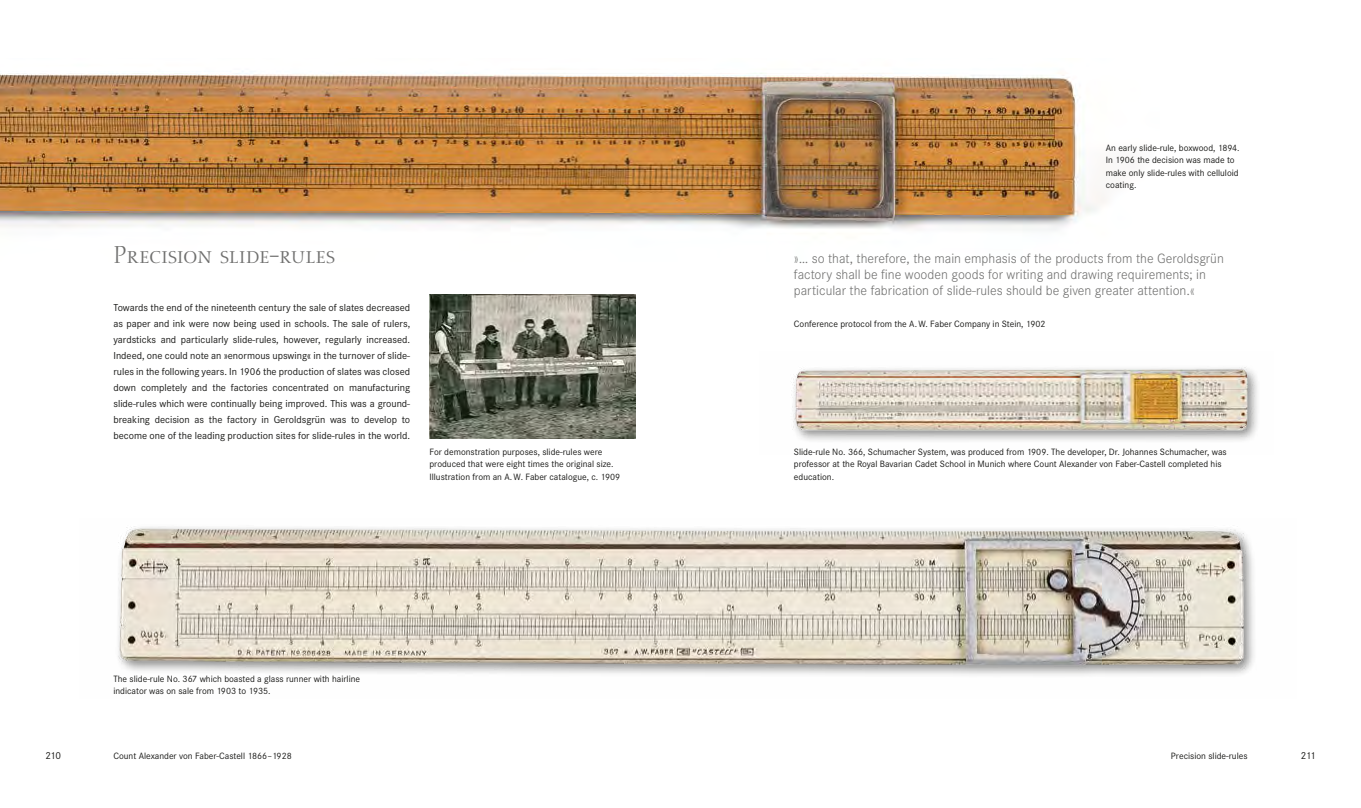
<style>
.page{position:relative;width:1361px;height:808px;background:#fff}
.page>*{position:absolute;margin:0;border:0;box-sizing:border-box;transform-origin:0 0}
.t1{font:24px "Nofret Light SC";letter-spacing:-.005em;color:#6f6f6e}
.t2{font:300 14px/16px "Corporate S";color:#6f6f6e}
.t3{font:10.5px/16px "Corporate S";color:#1a1a18;text-align:justify}
.t4{font:9.5px/12.5px "Corporate S";color:#1a1a18}
</style>
<div class="page">
<img style="left:429px;top:295px;width:206px;height:144px">
<img style="left:0;top:71px;width:1106px;height:159px">
<img style="left:118px;top:526px;width:1136px;height:149px">
<img style="left:792px;top:367px;width:466px;height:74px">
<h1 class="t1" style="left:113px;top:240px;width:223px">Precision slide-rules</h1>
<p class="t3" style="left:113px;top:299px;width:298px">Towards the end of the nineteenth century the sale of slates decreased as paper and ink were now being used in schools. The sale of rulers, yardsticks and particularly slide-rules, however, regularly increased.<br>Indeed, one could note an »enormous upswing« in the turnover of slide&shy;rules in the following years. In 1906 the production of slates was closed down completely and the factories concentrated on manufacturing slide-rules which were continually being improved. This was a ground&shy;breaking decision as the factory in Geroldsgrün was to develop to become one of the leading production sites for slide-rules in the world.</p>
<p class="t4" style="left:429px;top:445px;width:192px">For demonstration purposes, slide-rules were produced that were eight times the original size.<br>Illustration from an A.W. Faber catalogue, c. 1909</p>
<p class="t4" style="left:113px;top:672px;width:248px">The slide-rule No. 367 which boasted a glass runner with hairline indicator was on sale from 1903 to 1935.</p>
<p class="t4" style="left:1106px;top:141px;width:135px">An early slide-rule, boxwood, 1894.<br>In 1906 the decision was made to make only slide-rules with celluloid coating.</p>
<h2 class="t2" style="left:794px;top:250px;width:431px">»… so that, therefore, the main emphasis of the products from the Geroldsgrün factory shall be fine wooden goods for writing and drawing requirements; in particular the fabrication of slide-rules should be given greater attention.«</h2>
<p class="t4" style="left:794px;top:317px;width:253px">Conference protocol from the A.W. Faber Company in Stein, 1902</p>
<p class="t4" style="left:794px;top:445px;width:434px">Slide-rule No. 366, Schumacher System, was produced from 1909. The developer, Dr. Johannes Schumacher, was professor at the Royal Bavarian Cadet School in Munich where Count Alexander von Faber-Castell completed his education.</p>
<p class="t3" style="left:45px;top:747px;width:17px">210</p>
<p class="t3" style="left:1301px;top:747px;width:16px">211</p>
<p class="t4" style="left:113px;top:749px;width:180px">Count Alexander von Faber-Castell 1866–1928</p>
<p class="t4" style="left:1171px;top:749px;width:78px">Precision slide-rules</p>
</div>
